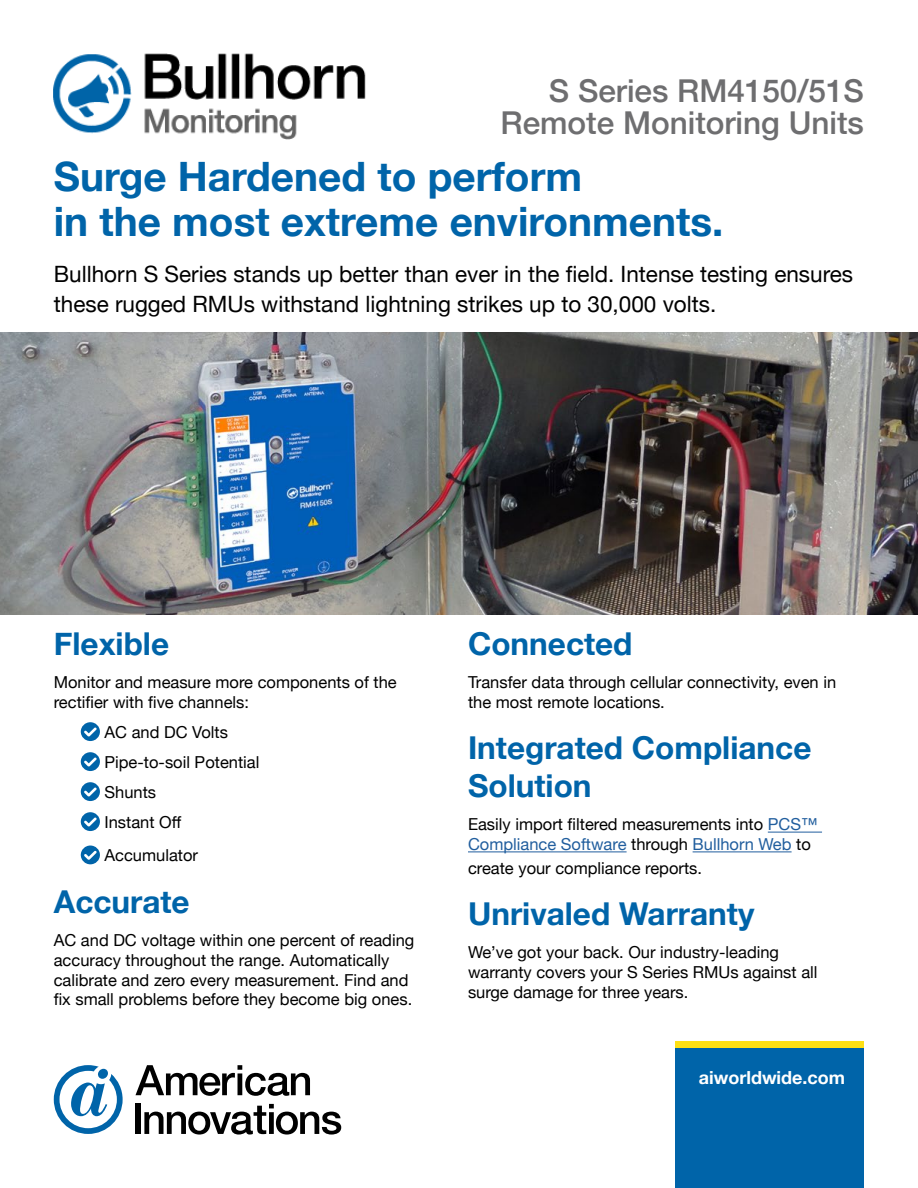
<style>
.page{position:relative;width:918px;height:1188px;background:#fff}
.page>*{position:absolute;margin:0;border:0;box-sizing:border-box;transform-origin:0 0}
.t1{font:700 40.5px/45px "Helvetica Neue";color:#0064a9}
.t2{font:700 31.5px/37.8px "Helvetica Neue";color:#0064a9}
.t3{font:500 31.5px/31.5px "Helvetica Neue";color:#6e6e70;text-align:right}
.t4{font:22.5px/30px "Helvetica Neue";color:#000}
.t5{font:700 18px "Helvetica Neue";color:#fff}
.t6{font:16.5px/19.8px "Helvetica Neue";color:#000}
.s1{color:#215e9e}
</style>
<div class="page">
<img style="left:0;top:332px;width:918px;height:282px">
<svg style="left:135px;top:1065px;width:175px;height:31px"></svg>
<div style="left:135px;top:1104px;width:6px;height:30px;background:#000"></div>
<svg style="left:144px;top:1104px;width:197px;height:31px"></svg>
<svg style="left:54px;top:1065px;width:69px;height:69px"></svg>
<div style="left:98px;top:1069px;width:10px;height:10px;background:#0064a9;border-radius:50%"></div>
<div style="left:81px;top:722px;width:19px;height:19px;background:#0064a9;border-radius:50%"></div>
<svg style="left:84px;top:727px;width:13px;height:10px"></svg>
<div style="left:81px;top:752px;width:19px;height:19px;background:#0064a9;border-radius:50%"></div>
<svg style="left:84px;top:757px;width:13px;height:10px"></svg>
<div style="left:81px;top:782px;width:19px;height:19px;background:#0064a9;border-radius:50%"></div>
<svg style="left:84px;top:787px;width:13px;height:10px"></svg>
<div style="left:81px;top:812px;width:19px;height:19px;background:#0064a9;border-radius:50%"></div>
<svg style="left:84px;top:817px;width:13px;height:10px"></svg>
<div style="left:81px;top:846px;width:19px;height:18px;background:#0064a9;border-radius:50%"></div>
<svg style="left:84px;top:851px;width:13px;height:9px"></svg>
<div style="left:675px;top:1045px;width:189px;height:143px;background:#0064a9"></div>
<div style="left:675px;top:1041px;width:189px;height:7px;background:#fee014"></div>
<img style="left:53px;top:53px;width:313px;height:87px">
<hr style="left:768px;top:832px;width:54px;height:1px;background:#215e9e">
<hr style="left:468px;top:851px;width:159px;height:1px;background:#215e9e">
<hr style="left:693px;top:851px;width:99px;height:1px;background:#215e9e">
<h2 class="t3" style="left:500px;top:73px;width:365px">S Series RM4150/51S<br>Remote Monitoring Units</h2>
<h1 class="t1" style="left:54px;top:155px;width:671px">Surge Hardened to perform<br>in the most extreme environments.</h1>
<h3 class="t4" style="left:54px;top:261px;width:801px">Bullhorn S Series stands up better than ever in the field. Intense testing ensures these rugged RMUs withstand lightning strikes up to 30,000 volts.</h3>
<h2 class="t2" style="left:54px;top:626px;width:117px">Flexible</h2>
<p class="t6" style="left:54px;top:673px;width:344px">Monitor and measure more components of the rectifier with five channels:</p>
<p class="t6" style="left:105px;top:718px;width:156px;line-height:30px">AC and DC Volts<br>Pipe-to-soil Potential<br>Shunts<br>Instant Off</p>
<p class="t6" style="left:105px;top:847px;width:95px">Accumulator</p>
<h2 class="t2" style="left:54px;top:883px;width:137px">Accurate</h2>
<p class="t6" style="left:54px;top:931px;width:362px">AC and DC voltage within one percent of reading accuracy throughout the range. Automatically calibrate and zero every measurement. Find and fix small problems before they become big ones.</p>
<h2 class="t2" style="left:468px;top:626px;width:166px">Connected</h2>
<p class="t6" style="left:468px;top:673px;width:370px">Transfer data through cellular connectivity, even in the most remote locations.</p>
<h2 class="t2" style="left:468px;top:730px;width:345px">Integrated Compliance<br>Solution</h2>
<p class="t6" style="left:468px;top:816px;width:351px">Easily import filtered measurements into <span class="s1">PCS™<br>Compliance Software</span> through <span class="s1">Bullhorn Web</span> to</p>
<p class="t6" style="left:468px;top:859px;width:236px">create your compliance reports.</p>
<h2 class="t2" style="left:468px;top:896px;width:288px">Unrivaled Warranty</h2>
<p class="t6" style="left:468px;top:943px;width:351px">We’ve got your back. Our industry-leading warranty covers your S Series RMUs against all surge damage for three years.</p>
<p class="t5" style="left:699px;top:1063px;width:148px">aiworldwide.com</p>
</div>
